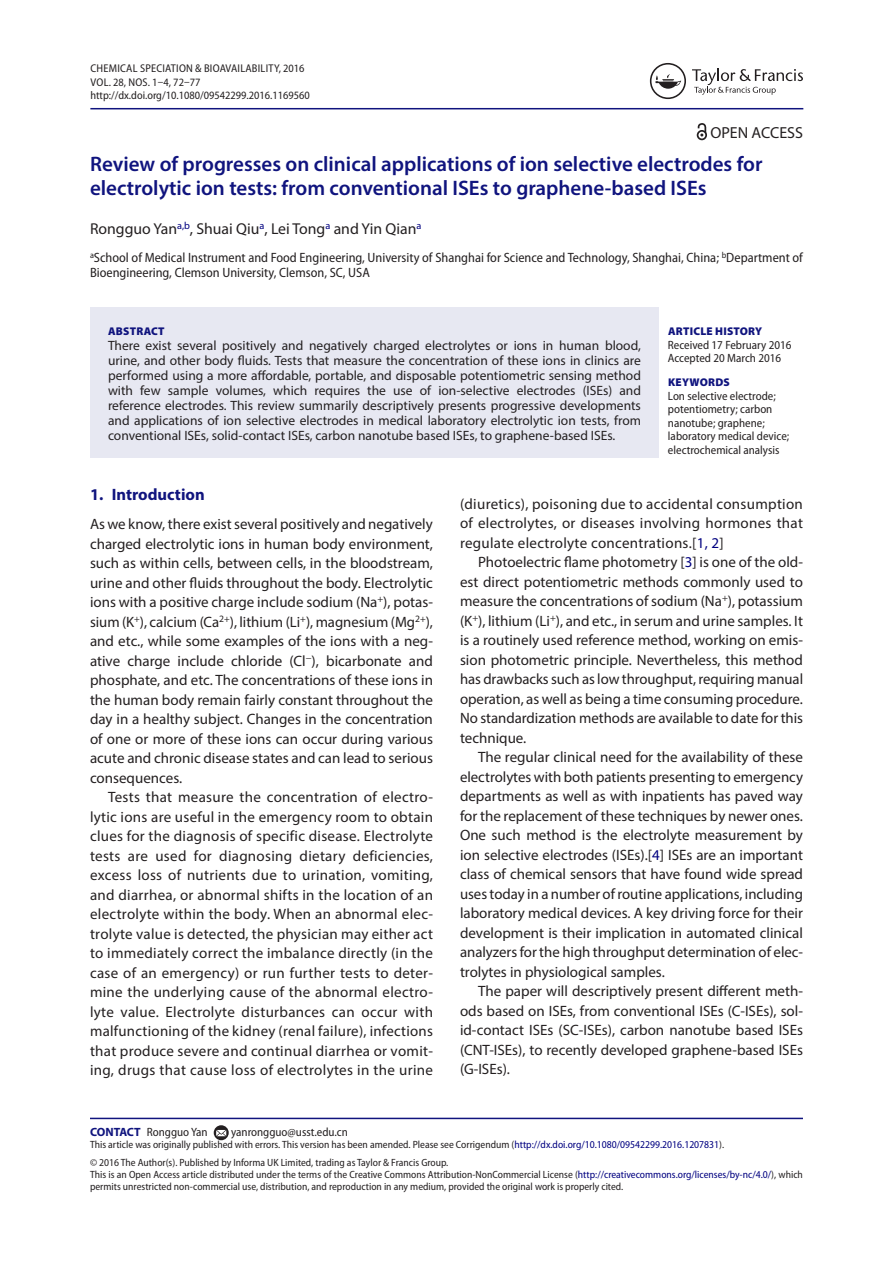
<style>
.page{position:relative;width:893px;height:1263px;background:#fff}
.page>*{position:absolute;margin:0;border:0;box-sizing:border-box;transform-origin:0 0}
.t1{font:600 21px/24px "Myriad Pro";color:#10147e}
.t2{font:700 16.5px "Myriad Pro";color:#10147e}
.t3{font:16.05px "Myriad Pro";color:#231f20}
.t4{font:15.75px "Myriad Pro";color:#231f20}
.t5{font:15px/19.5px "Myriad Pro";color:#231f20;text-align:justify}
.t6{font:13.5px/15px "Myriad Pro";color:#231f20;text-align:justify}
.t7{font:semi-condensed 13.5px/15px "Myriad Pro";color:#231f20}
.t8{font:semi-condensed 12px/13.5px "Myriad Pro";color:#231f20}
.t9{font:semi-condensed 11.25px/13.5px "Myriad Pro";color:#231f20}
.t10{font:900 11.25px "Myriad Pro";letter-spacing:.02em;color:#10147e}
.t11{font:semi-condensed 10.5px/12px "Myriad Pro";color:#231f20}
.s1{color:#000080}
.s2{font-weight:700;font-stretch:normal;color:#10147e}
</style>
<div class="page">
<hr style="left:90px;top:108px;width:713px;height:1px;background:#10147e">
<div style="left:90px;top:308px;width:569px;height:150px;background:#e7e8f2"></div>
<hr style="left:90px;top:1118px;width:713px;height:1px;background:#10147e">
<svg style="left:214px;top:1125px;width:15px;height:15px"></svg>
<svg style="left:216px;top:1130px;width:10px;height:6px"></svg>
<svg style="left:692px;top:69px;width:111px;height:26px"></svg>
<svg style="left:650px;top:63px;width:36px;height:36px"></svg>
<svg style="left:697px;top:123px;width:10px;height:17px"></svg>
<p class="t9" style="left:90px;top:62px;width:221px">Chemical Speciation &amp; Bioavailability, 2016<br>VOL. 28, NOS. 1–4, 72–77 http://dx.doi.org/10.1080/09542299.2016.1169560</p>
<p class="t3" style="left:710px;top:123px;width:94px">OPEN ACCESS</p>
<h1 class="t1" style="left:90px;top:151px;width:674px">Review of progresses on clinical applications of ion selective electrodes for electrolytic ion tests: from conventional ISEs to graphene-based ISEs</h1>
<p class="t4" style="left:90px;top:219px;width:333px">Rongguo Yan<sup>a,b</sup>, Shuai Qiu<sup>a</sup>, Lei Tong<sup>a</sup> and Yin Qian<sup>a</sup></p>
<p class="t7" style="left:90px;top:250px;width:714px"><sup>a</sup>School of Medical Instrument and Food Engineering, University of Shanghai for Science and Technology, Shanghai, China; <sup>b</sup>Department of<br>Bioengineering, Clemson University, Clemson, SC, USA</p>
<p class="t10" style="left:108px;top:324px;width:58px">ABSTRACT</p>
<p class="t6" style="left:108px;top:337px;width:534px">There exist several positively and negatively charged electrolytes or ions in human blood, urine, and other body fluids. Tests that measure the concentration of these ions in clinics are performed using a more affordable, portable, and disposable potentiometric sensing method with few sample volumes, which requires the use of ion-selective electrodes (ISEs) and reference electrodes. This review summarily descriptively presents progressive developments and applications of ion selective electrodes in medical laboratory electrolytic ion tests, from conventional ISEs, solid-contact ISEs, carbon nanotube based ISEs, to graphene-based ISEs.</p>
<p class="t10" style="left:668px;top:325px;width:96px">ARTICLE HISTORY</p>
<p class="t8" style="left:668px;top:338px;width:125px">Received 17 February 2016<br>Accepted 20 March 2016</p>
<p class="t10" style="left:668px;top:376px;width:63px">KEYWORDS</p>
<p class="t8" style="left:668px;top:389px;width:123px">Lon selective electrode; potentiometry; carbon nanotube; graphene; laboratory medical device; electrochemical analysis</p>
<p class="t2" style="left:90px;top:483px;width:116px">1. Introduction</p>
<p class="t5" style="left:90px;top:514px;width:345px">As we know, there exist several positively and negatively charged electrolytic ions in human body environment, such as within cells, between cells, in the bloodstream, urine and other fluids throughout the body. Electrolytic ions with a positive charge include sodium (Na<sup>+</sup>), potas&shy;sium (K<sup>+</sup>), calcium (Ca<sup>2+</sup>), lithium (Li<sup>+</sup>), magnesium (Mg<sup>2+</sup>), and etc., while some examples of the ions with a neg&shy;ative charge include chloride (Cl<sup>−</sup>), bicarbonate and phosphate, and etc. The concentrations of these ions in the human body remain fairly constant throughout the day in a healthy subject. Changes in the concentration of one or more of these ions can occur during various acute and chronic disease states and can lead to serious consequences.</p>
<p class="t5" style="left:90px;top:787px;width:345px;text-indent:18px">Tests that measure the concentration of electro&shy;lytic ions are useful in the emergency room to obtain clues for the diagnosis of specific disease. Electrolyte tests are used for diagnosing dietary deficiencies, excess loss of nutrients due to urination, vomiting, and diarrhea, or abnormal shifts in the location of an electrolyte within the body. When an abnormal elec&shy;trolyte value is detected, the physician may either act to immediately correct the imbalance directly (in the case of an emergency) or run further tests to deter&shy;mine the underlying cause of the abnormal electro&shy;lyte value. Electrolyte disturbances can occur with malfunctioning of the kidney (renal failure), infections that produce severe and continual diarrhea or vomit&shy;ing, drugs that cause loss of electrolytes in the urine</p>
<p class="t5" style="left:460px;top:493px;width:344px">(diuretics), poisoning due to accidental consumption of electrolytes, or diseases involving hormones that regulate electrolyte concentrations.[<span class="s1">1, 2</span>]</p>
<p class="t5" style="left:460px;top:552px;width:345px;text-indent:18px">Photoelectric flame photometry [<span class="s1">3</span>] is one of the old&shy;est direct potentiometric methods commonly used to measure the concentrations of sodium (Na<sup>+</sup>), potassium (K<sup>+</sup>), lithium (Li<sup>+</sup>), and etc., in serum and urine samples. It is a routinely used reference method, working on emis&shy;sion photometric principle. Nevertheless, this method has drawbacks such as low throughput, requiring manual operation, as well as being a time consuming procedure.<br>No standardization methods are available to date for this technique.</p>
<p class="t5" style="left:460px;top:747px;width:345px;text-indent:18px">The regular clinical need for the availability of these electrolytes with both patients presenting to emergency departments as well as with inpatients has paved way for the replacement of these techniques by newer ones.<br>One such method is the electrolyte measurement by ion selective electrodes (ISEs).[<span class="s1">4</span>] ISEs are an important class of chemical sensors that have found wide spread uses today in a number of routine applications, including laboratory medical devices. A key driving force for their development is their implication in automated clinical analyzers for the high throughput determination of elec&shy;trolytes in physiological samples.</p>
<p class="t5" style="left:460px;top:981px;width:344px;text-indent:18px">The paper will descriptively present different meth&shy;ods based on ISEs, from conventional ISEs (C-ISEs), sol&shy;id-contact ISEs (SC-ISEs), carbon nanotube based ISEs (CNT-ISEs), to recently developed graphene-based ISEs (G-ISEs).</p>
<p class="t8" style="left:90px;top:1126px;width:119px"><span class="s2">CONTACT</span> Rongguo Yan</p>
<p class="t8" style="left:231px;top:1126px;width:118px">yanrongguo@usst.edu.cn</p>
<p class="t11" style="left:90px;top:1139px;width:636px">This article was originally published with errors. This version has been amended. Please see Corrigendum (<span class="s1">http://dx.doi.org/10.1080/09542299.2016.1207831</span>).</p>
<p class="t11" style="left:90px;top:1157px;width:714px">© 2016 The Author(s). Published by Informa UK Limited, trading as Taylor &amp; Francis Group.<br>This is an Open Access article distributed under the terms of the Creative Commons Attribution-NonCommercial License (<span class="s1">http://creativecommons.org/licenses/by-nc/4.0/</span>), which permits unrestricted non-commercial use, distribution, and reproduction in any medium, provided the original work is properly cited.</p>
</div>
